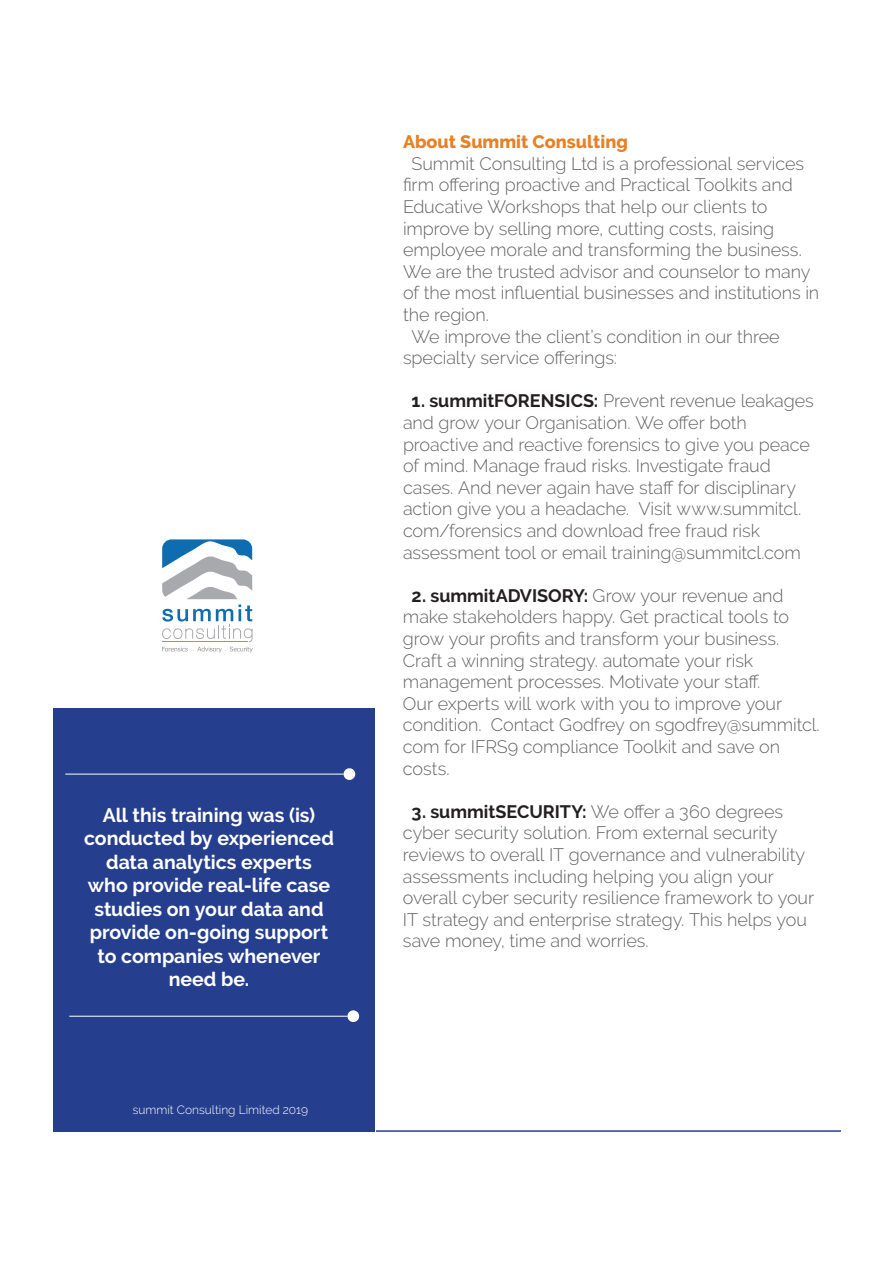
<style>
.page{position:relative;width:893px;height:1263px;background:#fff}
.page>*{position:absolute;margin:0;border:0;box-sizing:border-box;transform-origin:0 0}
.body{font:700 19.5px/23.4px "Raleway";color:#fff;text-align:center}
.body-2{font:300 18px/21.6px "Raleway";letter-spacing:-.005em;color:#636366}
.t1{font:800 18px "Raleway";color:#e98024}
.t2{font:300 12px "Raleway";color:#fff}
.s1{font-weight:700;color:#231f20}
</style>
<div class="page">
<svg style="left:162px;top:539px;width:91px;height:114px"></svg>
<div style="left:53px;top:708px;width:321px;height:424px;background:#253f8e"></div>
<div style="left:344px;top:768px;width:11px;height:12px;background:#fff;border-radius:50%"></div>
<div style="left:347px;top:1010px;width:12px;height:12px;background:#fff;border-radius:50%"></div>
<hr style="left:65px;top:774px;width:279px;height:1px;background:#fff">
<hr style="left:69px;top:1016px;width:278px;height:1px;background:#fff">
<hr style="left:376px;top:1130px;width:465px;height:2px;background:#253f8e">
<p class="body" style="left:84px;top:804px;width:251px">All this training was (is) conducted by experienced data analytics experts who provide real-life case studies on your data and provide on-going support to companies whenever need be.</p>
<p class="t2" style="left:133px;top:1103px;width:177px">summit Consulting Limited 2019</p>
<p class="t1" style="left:403px;top:132px;width:226px">About Summit Consulting</p>
<p class="body-2" style="left:403px;top:152px;width:418px;text-indent:8px">Summit Consulting Ltd is a professional services firm offering proactive and Practical Toolkits and Educative Workshops that help our clients to improve by selling more, cutting costs, raising employee morale and transforming the business.<br>We are the trusted advisor and counselor to many of the most influential businesses and institutions in the region.</p>
<p class="body-2" style="left:403px;top:325px;width:378px;text-indent:8px">We improve the client’s condition in our three specialty service offerings:</p>
<p class="body-2" style="left:403px;top:390px;width:412px;text-indent:8px"><span class="s1">1. summitFORENSICS:</span> Prevent revenue leakages and grow your Organisation. We offer both proactive and reactive forensics to give you peace of mind. Manage fraud risks. Investigate fraud cases. And never again have staff for disciplinary action give you a headache. Visit www.summitcl. com/forensics and download free fraud risk assessment tool or email training@summitcl.com</p>
<p class="body-2" style="left:403px;top:584px;width:418px;text-indent:9px"><span class="s1">2. summitADVISORY:</span> Grow your revenue and make stakeholders happy. Get practical tools to grow your profits and transform your business.<br>Craft a winning strategy. automate your risk management processes. Motivate your staff.<br>Our experts will work with you to improve your condition. Contact Godfrey on sgodfrey@summitcl. com for IFRS9 compliance Toolkit and save on costs.</p>
<p class="body-2" style="left:403px;top:800px;width:413px;text-indent:9px"><span class="s1">3. summitSECURITY:</span> We offer a 360 degrees cyber security solution. From external security reviews to overall IT governance and vulnerability assessments including helping you align your overall cyber security resilience framework to your IT strategy and enterprise strategy. This helps you save money, time and worries.</p>
</div>
